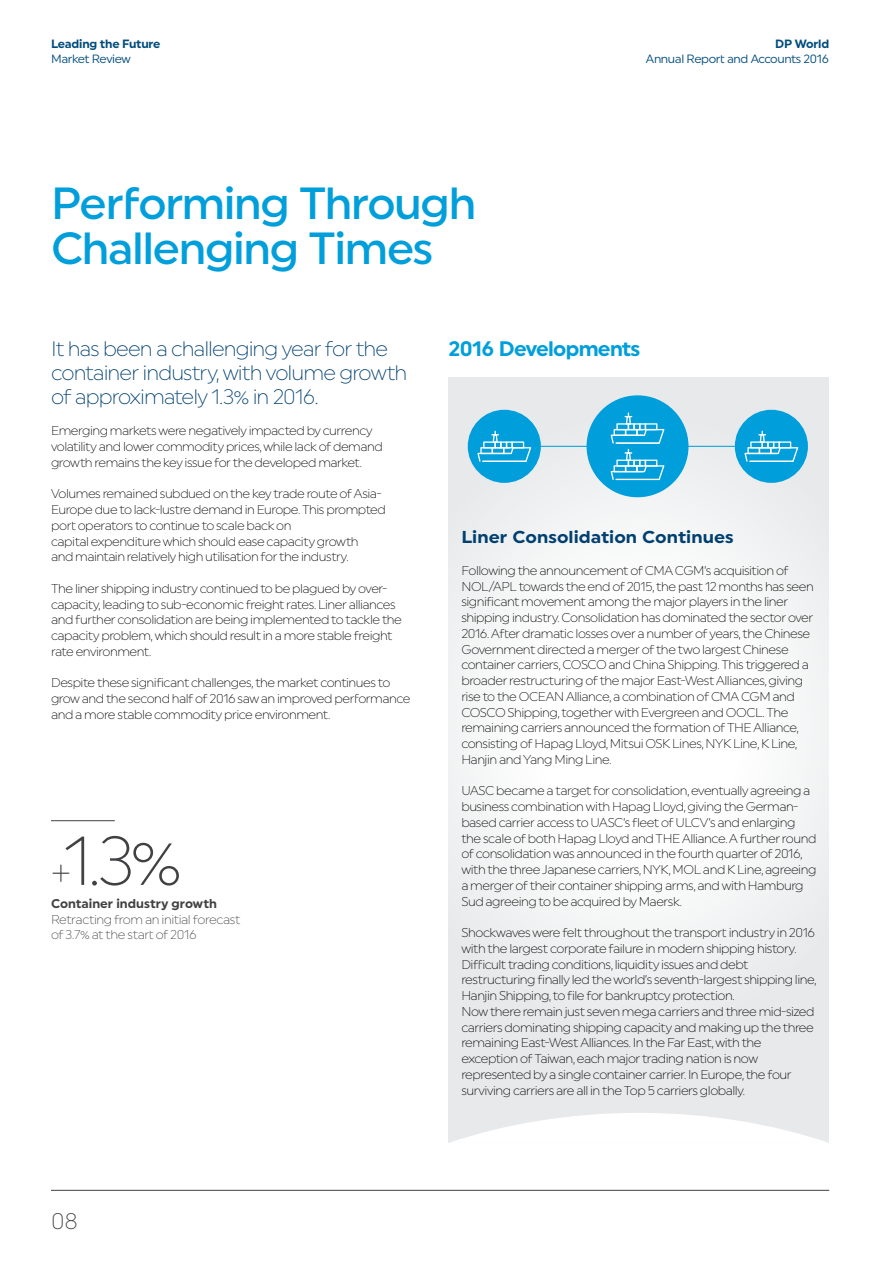
<style>
.page{position:relative;width:893px;height:1263px;background:#fff}
.page>*{position:absolute;margin:0;border:0;box-sizing:border-box;transform-origin:0 0}
.t1{font:300 69px "Uniform";color:#414042}
.t2{font:500 45px/45px "Uniform";letter-spacing:-.03em;color:#009fdb}
.t3{font:300 33px "Uniform";color:#414042}
.t4{font:300 22.5px "Uniform";color:#414042}
.t5{font:300 21px/24px "Uniform";letter-spacing:-.045em;color:#004071}
.t6{font:700 21px "Uniform";letter-spacing:-.035em;color:#009fdb}
.t7{font:700 17.25px "Uniform";letter-spacing:.005em;color:#004071;scale:1.06 1}
.t8{font:300 12.75px/15.8px "Uniform";letter-spacing:-.04em;color:#000}
.t9{font:300 12.75px/15.8px "Uniform";letter-spacing:-.035em;color:#414042}
.t10{font:700 12.75px "Uniform";color:#414042}
.t11{font:12px "Uniform";letter-spacing:-.03em;color:#004c7c}
.t12{font:700 12px "Uniform";letter-spacing:-.015em;color:#004c7c}
</style>
<div class="page">
<div style="left:449px;top:377px;width:380px;height:766px;background:#e7e9ea"></div>
<svg style="left:450px;top:1113px;width:378px;height:30px"></svg>
<svg style="left:448px;top:409px;width:379px;height:628px;fill:#f4f5f6"></svg>
<hr style="left:51px;top:1190px;width:778px;height:1px;background:#414042">
<div style="left:587px;top:395px;width:101px;height:102px;background:#009fdb;border-radius:50%"></div>
<svg style="left:611px;top:412px;width:53px;height:68px"></svg>
<hr style="left:615px;top:479px;width:45px;height:1px;background:#fff">
<div style="left:468px;top:410px;width:73px;height:73px;background:#009fdb;border-radius:50%"></div>
<svg style="left:477px;top:431px;width:54px;height:31px"></svg>
<hr style="left:482px;top:461px;width:44px;height:1px;background:#fff">
<hr style="left:535px;top:446px;width:76px;height:1px;background:#009fdb">
<div style="left:735px;top:410px;width:73px;height:73px;background:#009fdb;border-radius:50%"></div>
<svg style="left:744px;top:431px;width:54px;height:31px"></svg>
<hr style="left:749px;top:461px;width:45px;height:1px;background:#fff">
<hr style="left:664px;top:446px;width:76px;height:1px;background:#009fdb">
<hr style="left:51px;top:820px;width:64px;height:1px;background:#414042">
<p class="t12" style="left:51px;top:36px;width:111px">Leading the Future</p>
<p class="t11" style="left:51px;top:51px;width:81px">Market Review</p>
<h2 class="t2" style="left:51px;top:180px;width:427px">Performing Through<br>Challenging Times</h2>
<p class="t12" style="left:775px;top:36px;width:56px">DP World</p>
<p class="t11" style="left:646px;top:51px;width:185px">Annual Report and Accounts 2016</p>
<h3 class="t5" style="left:51px;top:336px;width:358px">It has been a challenging year for the container industry, with volume growth of approximately 1.3% in 2016.</h3>
<p class="t8" style="left:51px;top:423px;width:333px">Emerging markets were negatively impacted by currency volatility and lower commodity prices, while lack of demand growth remains the key issue for the developed market.</p>
<p class="t8" style="left:51px;top:486px;width:336px">Volumes remained subdued on the key trade route of Asia-Europe due to lack-lustre demand in Europe. This prompted port operators to continue to scale back on<br>capital expenditure which should ease capacity growth<br>and maintain relatively high utilisation for the industry.</p>
<p class="t8" style="left:51px;top:580px;width:352px">The liner shipping industry continued to be plagued by over&shy;capacity, leading to sub-economic freight rates. Liner alliances and further consolidation are being implemented to tackle the capacity problem, which should result in a more stable freight rate environment.</p>
<p class="t8" style="left:51px;top:675px;width:361px">Despite these significant challenges, the market continues to grow and the second half of 2016 saw an improved performance and a more stable commodity price environment.</p>
<h1 class="t1" style="left:63px;top:819px;width:120px">1.3%</h1>
<p class="t9" style="left:51px;top:911px;width:191px">Retracting from an initial forecast of 3.7% at the start of 2016</p>
<h3 class="t3" style="left:51px;top:853px;width:21px">+</h3>
<p class="t10" style="left:51px;top:896px;width:168px">Container industry growth</p>
<h3 class="t6" style="left:449px;top:336px;width:193px">2016 Developments</h3>
<h3 class="t7" style="left:461px;top:527px;width:259px">Liner Consolidation Continues</h3>
<p class="t8" style="left:461px;top:562px;width:354px">Following the announcement of CMA CGM’s acquisition of NOL/APL towards the end of 2015, the past 12 months has seen significant movement among the major players in the liner shipping industry. Consolidation has dominated the sector over 2016. After dramatic losses over a number of years, the Chinese Government directed a merger of the two largest Chinese container carriers, COSCO and China Shipping. This triggered a broader restructuring of the major East-West Alliances, giving rise to the OCEAN Alliance, a combination of CMA CGM and COSCO Shipping, together with Evergreen and OOCL. The remaining carriers announced the formation of THE Alliance, consisting of Hapag Lloyd, Mitsui OSK Lines, NYK Line, K Line, Hanjin and Yang Ming Line.</p>
<p class="t8" style="left:461px;top:783px;width:357px">UASC became a target for consolidation, eventually agreeing a business combination with Hapag Lloyd, giving the German&shy;based carrier access to UASC’s fleet of ULCV’s and enlarging the scale of both Hapag Lloyd and THE Alliance. A further round of consolidation was announced in the fourth quarter of 2016, with the three Japanese carriers, NYK, MOL and K Line, agreeing a merger of their container shipping arms, and with Hamburg Sud agreeing to be acquired by Maersk.</p>
<p class="t8" style="left:461px;top:924px;width:357px">Shockwaves were felt throughout the transport industry in 2016 with the largest corporate failure in modern shipping history.<br>Difficult trading conditions, liquidity issues and debt restructuring finally led the world’s seventh-largest shipping line, Hanjin Shipping, to file for bankruptcy protection.<br>Now there remain just seven mega carriers and three mid-sized carriers dominating shipping capacity and making up the three remaining East-West Alliances. In the Far East, with the exception of Taiwan, each major trading nation is now represented by a single container carrier. In Europe, the four surviving carriers are all in the Top 5 carriers globally.</p>
<h3 class="t4" style="left:51px;top:1208px;width:28px">08</h3>
</div>
